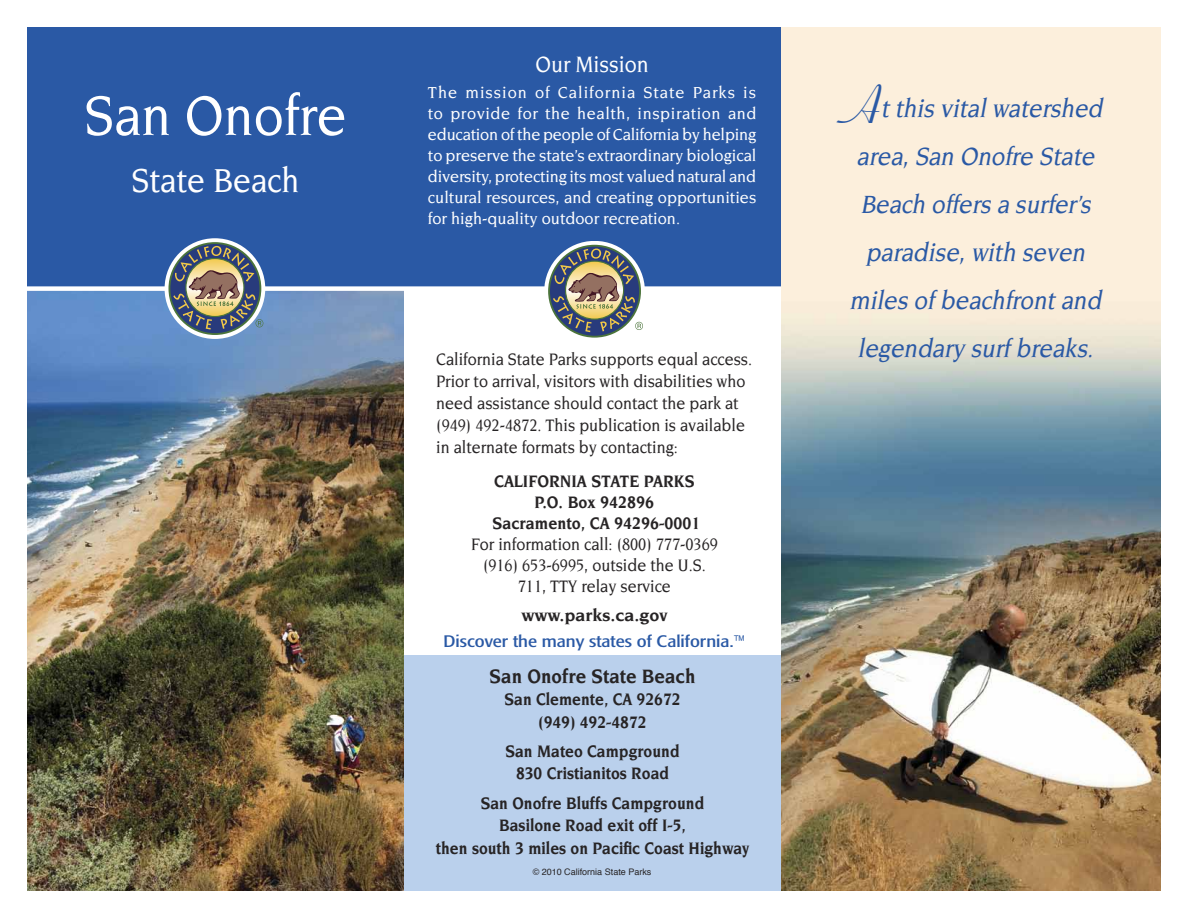
<style>
.page{position:relative;width:1188px;height:918px;background:#fff}
.page>*{position:absolute;margin:0;border:0;box-sizing:border-box;transform-origin:0 0}
.t1{font:500 60px "Novarese";color:#fff;scale:.9 1}
.t2{font:500 36px "Novarese";color:#fff;scale:.9 1}
.t3{font:italic 500 27px/48px "Novarese";color:#2a59a5;text-align:center;scale:.9 1}
.t4{font:500 24px "Novarese";color:#fff;scale:.9 1}
.t5{font:700 21px "Novarese";color:#272425;scale:.9 1}
.t6{font:500 18px/21.9px "Novarese";color:#272425;scale:.9 1}
.t7{font:700 18px/22.5px "Novarese";color:#272425;text-align:center;scale:.88 1}
.t8{font:700 18px/21px "Novarese";color:#272425;text-align:center;scale:.9 1}
.t9{font:700 18px "Novarese";color:#272425}
.t10{font:500 17.25px/21px "Novarese";color:#fff;text-align:justify;scale:.95 1}
.t11{font:condensed 16.5px "Formata";color:#2a59a5;scale:1.25 1}
.t12{font:9px "Helvetica";color:#272425}
.s1{font-weight:300;font-stretch:normal}
.s2{font-family:"Ribbon 131 BT";font-weight:700;font-style:normal;font-size:54px}
</style>
<div class="page">
<div style="left:391px;top:655px;width:402px;height:236px;background:#bad0ec"></div>
<img style="left:27px;top:291px;width:377px;height:600px">
<div style="left:27px;top:27px;width:755px;height:261px;background:#2a59a5"></div>
<div style="left:0;top:286px;width:782px;height:5px;background:#fff"></div>
<svg style="left:165px;top:238px;width:100px;height:101px"></svg>
<svg style="left:170px;top:244px;width:93px;height:89px;background:#7e8284"></svg>
<svg style="left:544px;top:241px;width:101px;height:101px"></svg>
<svg style="left:550px;top:247px;width:93px;height:89px;background:#868787"></svg>
<img style="left:781px;top:27px;width:380px;height:864px">
<h1 class="t1" style="left:84px;top:82px;width:293px">San Onofre</h1>
<h2 class="t2" style="left:131px;top:160px;width:189px">State Beach</h2>
<h3 class="t4" style="left:535px;top:51px;width:128px">Our Mission</h3>
<p class="t10" style="left:428px;top:81px;width:347px">The mission of California State Parks is to provide for the health, inspiration and education of the people of California by helping to preserve the state’s extraordinary biological diversity, protecting its most valued natural and cultural resources, and creating opportunities for high-quality outdoor recreation.</p>
<p class="t6" style="left:436px;top:349px;width:353px">California State Parks supports equal access.<br>Prior to arrival, visitors with disabilities who need assistance should contact the park at (949) 492-4872. This publication is available in alternate formats by contacting:</p>
<p class="t8" style="left:493px;top:471px;width:233px">CALIFORNIA STATE PARKS<br>P.O. Box 942896<br>Sacramento, CA 94296-0001</p>
<p class="t6" style="left:471px;top:534px;width:276px;line-height:21px;text-align:center">For information call: (800) 777-0369 (916) 653-6995, outside the U.S.<br>711, TTY relay service</p>
<p class="t9" style="left:521px;top:605px;width:148px">www.parks.ca.gov</p>
<p class="t11" style="left:444px;top:632px;width:243px">Discover the many states of California.<span class="s1">™</span></p>
<p class="t5" style="left:490px;top:664px;width:230px">San Onofre State Beach</p>
<p class="t7" style="left:505px;top:688px;width:202px">San Clemente, CA 92672 (949) 492-4872</p>
<p class="t7" style="left:505px;top:739px;width:200px">San Mateo Campground<br>830 Cristianitos Road</p>
<p class="t7" style="left:436px;top:791px;width:358px">San Onofre Bluffs Campground<br>Basilone Road exit off I-5,<br>then south 3 miles on Pacific Coast Highway</p>
<p class="t12" style="left:533px;top:866px;width:120px">© 2010 California State Parks</p>
<h3 class="t3" style="left:848px;top:84px;width:290px"><span class="s2">A</span>tthis vitalwatershed area,San Onofre State<br>Beach offers a surfer’s paradise,with seven miles of beachfrontand legendary surf breaks.</h3>
</div>
